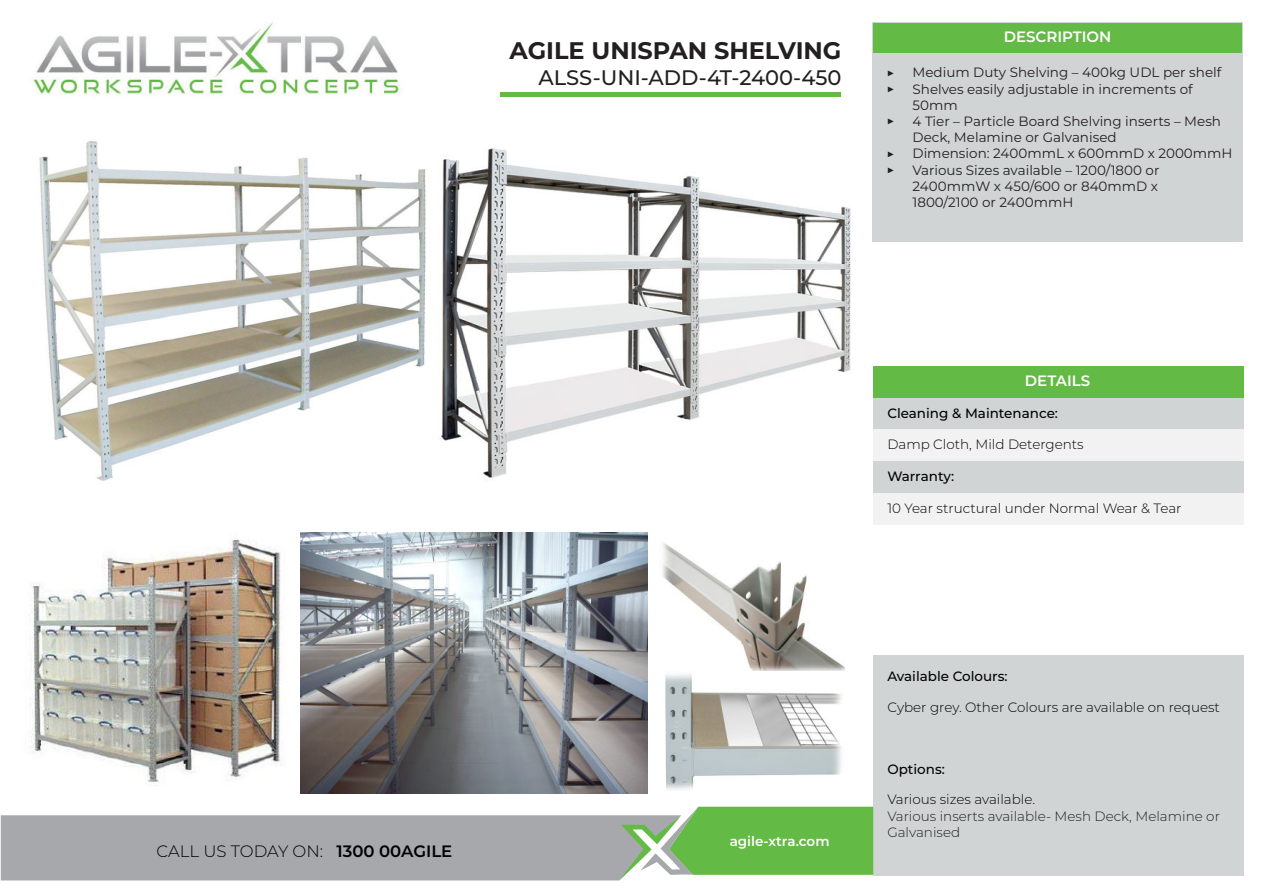
<style>
.page{position:relative;width:1263px;height:893px;background:#fff}
.page>*{position:absolute;margin:0;border:0;box-sizing:border-box;transform-origin:0 0}
.t1{font:700 24px "Montserrat";color:#231f20}
.t2{font:500 21px "Montserrat";color:#231f20}
.t3{font:300 16.5px "Montserrat";color:#000}
.t4{font:600 15px "Montserrat";color:#fff}
.t5{font:13.5px/16.2px "Montserrat";color:#231f20}
.t6{font:300 13.5px "Montserrat";color:#000}
.t7{font:500 13.5px "Montserrat";color:#000}
.t8{font:300 13.5px/16.2px "Montserrat";color:#231f20}
.t9{font:600 13.5px "Montserrat";color:#fff}
.s1{font-weight:600}
</style>
<div class="page">
<img style="left:33px;top:22px;width:367px;height:73px">
<div style="left:872px;top:22px;width:370px;height:220px;background:#d1d4d4"></div>
<div style="left:873px;top:398px;width:370px;height:32px;background:#d1d4d4"></div>
<div style="left:873px;top:461px;width:370px;height:32px;background:#d1d4d4"></div>
<div style="left:873px;top:656px;width:370px;height:220px;background:#d1d4d4"></div>
<div style="left:873px;top:430px;width:370px;height:31px;background:#f2f2f2"></div>
<div style="left:873px;top:493px;width:370px;height:31px;background:#f2f2f2"></div>
<div style="left:873px;top:23px;width:369px;height:29px;background:#63ba45"></div>
<div style="left:873px;top:367px;width:370px;height:31px;background:#63ba45"></div>
<svg style="left:1px;top:807px;width:872px;height:73px;background:#a3b6a0"></svg>
<div style="left:500px;top:92px;width:341px;height:5px;background:#63ba45"></div>
<img style="left:441px;top:148px;width:410px;height:330px">
<img style="left:39px;top:141px;width:387px;height:340px">
<img style="left:300px;top:533px;width:348px;height:260px">
<img style="left:662px;top:543px;width:183px;height:247px">
<img style="left:31px;top:539px;width:252px;height:247px">
<h1 class="t1" style="left:509px;top:37px;width:333px">AGILE UNISPAN SHELVING</h1>
<h2 class="t2" style="left:538px;top:69px;width:304px">ALSS-UNI-ADD-4T-2400-450</h2>
<p class="t5" style="left:887px;top:64px;width:10px">▶ ▶</p>
<p class="t5" style="left:887px;top:113px;width:10px">▶</p>
<p class="t5" style="left:887px;top:145px;width:10px">▶ ▶</p>
<p class="t4" style="left:1004px;top:30px;width:109px">DESCRIPTION</p>
<p class="t5" style="left:912px;top:65px;width:321px">Medium Duty Shelving – 400kg UDL per shelf<br>Shelves easily adjustable in increments of<br>50mm<br>4 Tier – Particle Board Shelving inserts – Mesh<br>Deck, Melamine or Galvanised<br>Dimension: 2400mmL x 600mmD x 2000mmH<br>Various Sizes available – 1200/1800 or<br>2400mmW x 450/600 or 840mmD x<br>1800/2100 or 2400mmH</p>
<p class="t3" style="left:157px;top:844px;width:297px">CALL US TODAY ON: <span class="s1">1300 00AGILE</span></p>
<p class="t4" style="left:1025px;top:375px;width:67px">DETAILS</p>
<p class="t7" style="left:887px;top:408px;width:172px">Cleaning &amp; Maintenance:</p>
<p class="t6" style="left:887px;top:439px;width:198px">Damp Cloth, Mild Detergents</p>
<p class="t7" style="left:887px;top:471px;width:68px">Warranty:</p>
<p class="t6" style="left:887px;top:503px;width:296px">10 Year structural under Normal Wear &amp; Tear</p>
<p class="t9" style="left:730px;top:836px;width:101px">agile-xtra.com</p>
<p class="t7" style="left:887px;top:670px;width:122px">Available Colours:</p>
<p class="t6" style="left:887px;top:702px;width:334px">Cyber grey. Other Colours are available on request</p>
<p class="t7" style="left:887px;top:764px;width:59px">Options:</p>
<p class="t6" style="left:887px;top:794px;width:149px">Various sizes available.</p>
<p class="t8" style="left:887px;top:809px;width:334px">Various inserts available- Mesh Deck, Melamine or<br>Galvanised</p>
</div>
